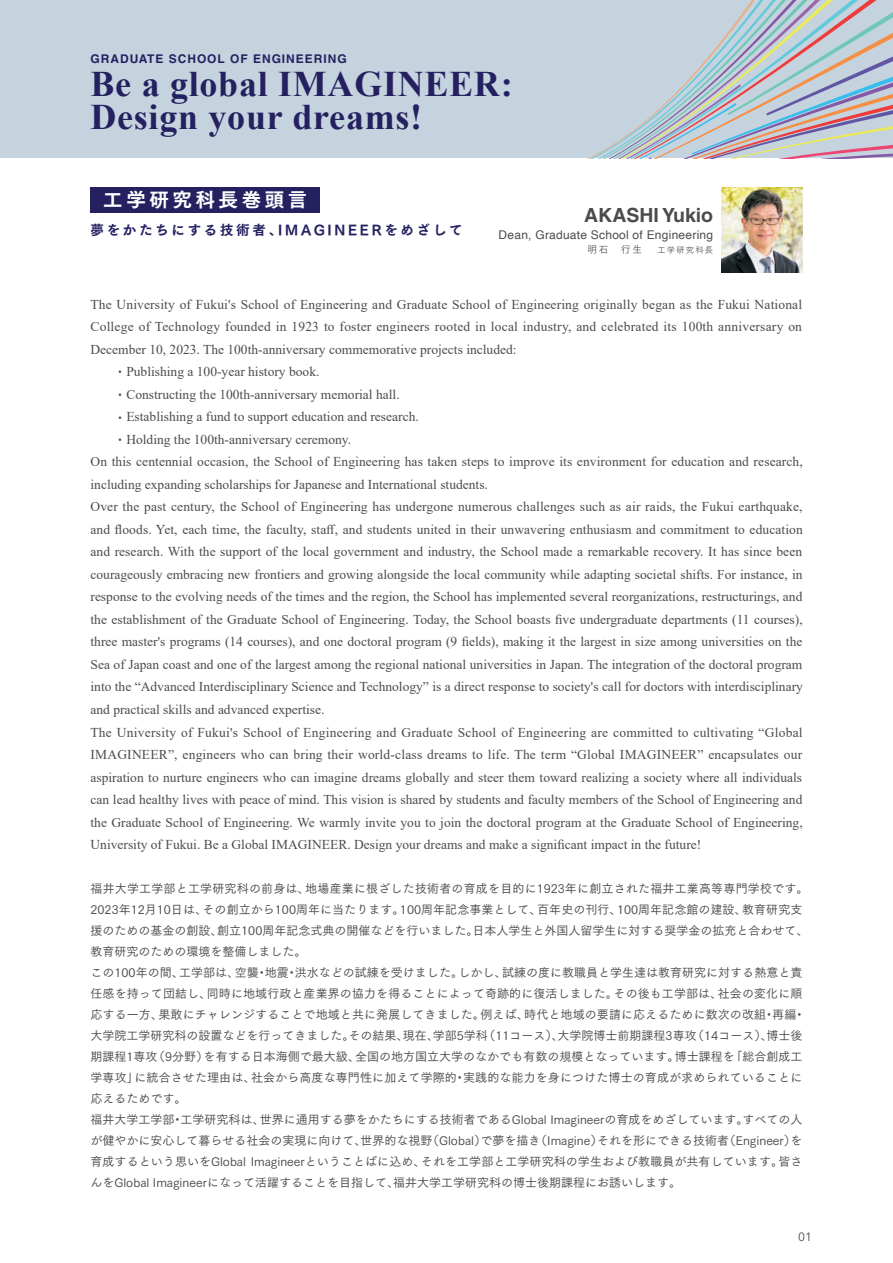
<style>
.page{position:relative;width:893px;height:1263px;background:#fff}
.page>*{position:absolute;margin:0;border:0;box-sizing:border-box;transform-origin:0 0}
.t1{font:700 36px/33px "Times New Roman";letter-spacing:.02em;color:#252161}
.t2{font:700 19.5px "Helvetica";color:#4b4c4d}
.t3{font:19.5px "Tsuku Go Pro E";letter-spacing:.185em;color:#fff}
.t4{font:13.5px/22.5px "Times New Roman";color:#4b4c4d;text-align:justify}
.t5{font:13.5px "Tsuku Go Pro E";letter-spacing:.2em;color:#252161}
.t6{font:12px/21px "Tsuku Go Pro M";color:#4b4c4d}
.t7{font:12px "Helvetica";letter-spacing:.02em;color:#4b4c4d}
.t8{font:700 12px "Helvetica";letter-spacing:.08em;color:#252161}
.t9{font:12px "Avenir Next";color:#4b4c4d}
.t10{font:8.25px "Tsuku Go Pro R";letter-spacing:.15em;color:#4b4c4d}
.s1{font-size:9.75px}
.s2{font-family:"Tsuku Go Pro M";font-size:12px}
</style>
<div class="page">
<div style="left:0;top:0;width:893px;height:169px;background:#c4d3dd"></div>
<div style="left:0;top:159px;width:893px;height:1104px;background:#fff"></div>
<svg style="left:456px;top:0;width:437px;height:159px"></svg>
<div style="left:90px;top:187px;width:230px;height:26px;background:#252161"></div>
<img style="left:722px;top:187px;width:80px;height:85px">
<p class="t8" style="left:90px;top:52px;width:258px">GRADUATE SCHOOL OF ENGINEERING</p>
<h1 class="t1" style="left:90px;top:66px;width:424px">Be a global IMAGINEER:<br>Design your dreams!</h1>
<h2 class="t3" style="left:103px;top:182px;width:206px">工学研究科長巻頭言</h2>
<p class="t5" style="left:90px;top:218px;width:374px">夢をかたちにする技術者、IMAGINEERをめざして</p>
<h2 class="t2" style="left:584px;top:203px;width:130px">AKASHI Yukio</h2>
<p class="t7" style="left:499px;top:226px;width:216px">Dean, Graduate School of Engineering</p>
<p class="t10" style="left:587px;top:243px;width:127px"><span class="s1">明石　行生</span> 　工学研究科長</p>
<p class="t4" style="left:90px;top:293px;width:713px">The University of Fukui's School of Engineering and Graduate School of Engineering originally began as the Fukui National College of Technology founded in 1923 to foster engineers rooted in local industry, and celebrated its 100th anniversary on December 10, 2023. The 100th-anniversary commemorative projects included:</p>
<p class="t4" style="left:117px;top:360px;width:203px"><span class="s2">•</span> Publishing a 100-year history book.</p>
<p class="t4" style="left:117px;top:383px;width:284px"><span class="s2">•</span> Constructing the 100th-anniversary memorial hall.</p>
<p class="t4" style="left:117px;top:405px;width:303px"><span class="s2">•</span> Establishing a fund to support education and research.</p>
<p class="t4" style="left:90px;top:428px;width:714px;text-align:left;text-indent:27px"><span class="s2">•</span> Holding the 100th-anniversary ceremony.<br>On this centennial occasion, the School of Engineering has taken steps to improve its environment for education and research, including expanding scholarships for Japanese and International students.<br>Over the past century, the School of Engineering has undergone numerous challenges such as air raids, the Fukui earthquake, and floods. Yet, each time, the faculty, staff, and students united in their unwavering enthusiasm and commitment to education and research. With the support of the local government and industry, the School made a remarkable recovery. It has since been courageously embracing new frontiers and growing alongside the local community while adapting societal shifts. For instance, in response to the evolving needs of the times and the region, the School has implemented several reorganizations, restructurings, and the establishment of the Graduate School of Engineering. Today, the School boasts five undergraduate departments (11 courses), three master's programs (14 courses), and one doctoral program (9 fields), making it the largest in size among universities on the Sea of Japan coast and one of the largest among the regional national universities in Japan. The integration of the doctoral program into the “Advanced Interdisciplinary Science and Technology” is a direct response to society's call for doctors with interdisciplinary and practical skills and advanced expertise.<br>The University of Fukui's School of Engineering and Graduate School of Engineering are committed to cultivating “Global IMAGINEER”, engineers who can bring their world-class dreams to life. The term “Global IMAGINEER” encapsulates our aspiration to nurture engineers who can imagine dreams globally and steer them toward realizing a society where all individuals can lead healthy lives with peace of mind. This vision is shared by students and faculty members of the School of Engineering and the Graduate School of Engineering. We warmly invite you to join the doctoral program at the Graduate School of Engineering, University of Fukui. Be a Global IMAGINEER. Design your dreams and make a significant impact in the future!</p>
<p class="t6" style="left:90px;top:877px;width:719px">福井大学工学部と工学研究科の前身は、地場産業に根ざした技術者の育成を目的に1923年に創立された福井工業高等専門学校です。2023年12月10日は、その創立から100周年に当たります。100周年記念事業として、百年史の刊行、100周年記念館の建設、教育研究支援のための基金の創設、創立100周年記念式典の開催などを行いました。日本人学生と外国人留学生に対する奨学金の拡充と合わせて、教育研究のための環境を整備しました。<br>この100年の間、工学部は、空襲・地震・洪水などの試練を受けました。しかし、試練の度に教職員と学生達は教育研究に対する熱意と責任感を持って団結し、同時に地域行政と産業界の協力を得ることによって奇跡的に復活しました。その後も工学部は、社会の変化に順応する一方、果敢にチャレンジすることで地域と共に発展してきました。例えば、時代と地域の要請に応えるために数次の改組・再編・大学院工学研究科の設置などを行ってきました。その結果、現在、学部5学科（11コース）、大学院博士前期課程3専攻（14コース）、博士後期課程1専攻（9分野）を有する日本海側で最大級、全国の地方国立大学のなかでも有数の規模となっています。博士課程を「総合創成工学専攻」に統合させた理由は、社会から高度な専門性に加えて学際的・実践的な能力を身につけた博士の育成が求められていることに応えるためです。<br>福井大学工学部・工学研究科は、世界に通用する夢をかたちにする技術者であるGlobal Imagineerの育成をめざしています。すべての人が健やかに安心して暮らせる社会の実現に向けて、世界的な視野（Global）で夢を描き（Imagine）それを形にできる技術者（Engineer）を育成するという思いをGlobal Imagineerということばに込め、それを工学部と工学研究科の学生および教職員が共有しています。皆さんをGlobal Imagineerになって活躍することを目指して、福井大学工学研究科の博士後期課程にお誘いします。</p>
<p class="t9" style="left:798px;top:1227px;width:15px">01</p>
</div>
